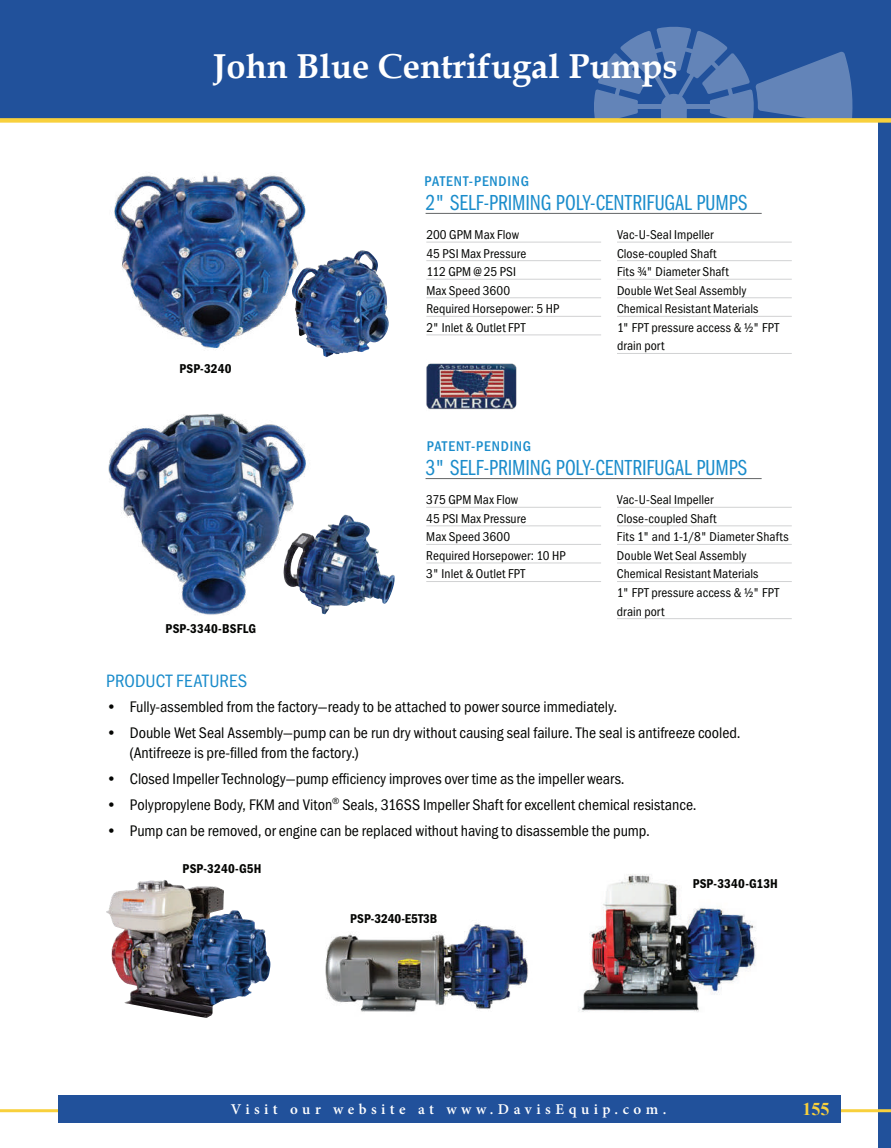
<style>
.page{position:relative;width:891px;height:1148px;background:#fff}
.page>*{position:absolute;margin:0;border:0;box-sizing:border-box;transform-origin:0 0}
.t1{font:700 34.5px "Book Antiqua";color:#fff}
.t2{font:500 31.8px "Franklin Gothic URW Con";letter-spacing:-.005em;color:#fff}
.t3{font:22.5px "Franklin Gothic URW Com Boo";color:#1a8ccb}
.t4{font:18.6px "Franklin Gothic URW Con Boo";letter-spacing:.005em;color:#1a8ccb}
.t5{font:700 18px "Times New Roman";color:#f8d03c}
.t6{font:15.9px/20px "Franklin Gothic URW Con Boo";color:#040503}
.t7{font:600 15px "Minion Pro";letter-spacing:.295em;color:#fff}
.t8{font:500 14.55px "Franklin Gothic URW Con";letter-spacing:.055em;color:#1a8ccb}
.t9{font:13.2px/18.6px "Franklin Gothic URW Con Boo";letter-spacing:.005em;color:#040503}
.t10{font:13.2px "Franklin Gothic URW Con Dem";letter-spacing:.01em;color:#040503}
.s1{font-size:15.9px;color:#c6dff1}
.s2{font-family:"Franklin Gothic URW Con Boo"}
</style>
<div class="page">
<div style="left:0;top:0;width:891px;height:121px;background:#21519b"></div>
<svg style="left:594px;top:26px;width:259px;height:92px"></svg>
<div style="left:878px;top:122px;width:13px;height:1026px;background:#21519b"></div>
<hr style="left:0;top:1109px;width:891px;height:3px;background:#f8d03c">
<div style="left:58px;top:1095px;width:782px;height:27px;background:#21519b"></div>
<div style="left:0;top:118px;width:891px;height:5px;background:#f8d03c"></div>
<img style="left:114px;top:175px;width:192px;height:173px">
<hr style="left:426px;top:213px;width:336px;height:1px;background:#636566">
<hr style="left:426px;top:242px;width:175px;height:1px;background:#d1d2d3">
<hr style="left:426px;top:260px;width:175px;height:1px;background:#d1d2d3">
<hr style="left:426px;top:279px;width:175px;height:1px;background:#d1d2d3">
<hr style="left:426px;top:297px;width:175px;height:1px;background:#d1d2d3">
<hr style="left:426px;top:316px;width:175px;height:1px;background:#d1d2d3">
<hr style="left:426px;top:335px;width:175px;height:1px;background:#d1d2d3">
<hr style="left:617px;top:242px;width:175px;height:1px;background:#d1d2d3">
<hr style="left:617px;top:260px;width:175px;height:1px;background:#d1d2d3">
<hr style="left:617px;top:279px;width:175px;height:1px;background:#d1d2d3">
<hr style="left:617px;top:297px;width:175px;height:1px;background:#d1d2d3">
<hr style="left:617px;top:316px;width:175px;height:1px;background:#d1d2d3">
<hr style="left:617px;top:353px;width:175px;height:1px;background:#d1d2d3">
<img style="left:325px;top:924px;width:203px;height:88px">
<img style="left:426px;top:363px;width:91px;height:47px">
<img style="left:108px;top:413px;width:198px;height:202px">
<hr style="left:426px;top:478px;width:336px;height:1px;background:#636566">
<hr style="left:426px;top:507px;width:175px;height:1px;background:#d1d2d3">
<hr style="left:426px;top:525px;width:175px;height:1px;background:#d1d2d3">
<hr style="left:426px;top:544px;width:175px;height:1px;background:#d1d2d3">
<hr style="left:426px;top:562px;width:175px;height:1px;background:#d1d2d3">
<hr style="left:426px;top:581px;width:175px;height:1px;background:#d1d2d3">
<hr style="left:617px;top:507px;width:175px;height:1px;background:#d1d2d3">
<hr style="left:617px;top:525px;width:175px;height:1px;background:#d1d2d3">
<hr style="left:617px;top:544px;width:175px;height:1px;background:#d1d2d3">
<hr style="left:617px;top:562px;width:175px;height:1px;background:#d1d2d3">
<hr style="left:617px;top:581px;width:175px;height:1px;background:#d1d2d3">
<hr style="left:617px;top:618px;width:175px;height:1px;background:#d1d2d3">
<img style="left:578px;top:874px;width:178px;height:138px">
<img style="left:284px;top:514px;width:85px;height:100px">
<img style="left:292px;top:252px;width:66px;height:103px">
<img style="left:106px;top:880px;width:164px;height:137px">
<h2 class="t2" style="left:411px;top:39px;width:382px"><span class="s1">CENTRIFUGAL PUMPS</span> Polypropylene (PSP)</h2>
<h1 class="t1" style="left:213px;top:43px;width:466px">John Blue Centrifugal Pumps</h1>
<p class="t8" style="left:425px;top:171px;width:106px">PATENT-PENDING</p>
<p class="t10" style="left:179px;top:359px;width:54px">PSP-3240</p>
<p class="t10" style="left:166px;top:620px;width:92px">PSP-3340-BSFLG</p>
<h3 class="t4" style="left:106px;top:669px;width:143px">PRODUCT FEATURES</h3>
<h3 class="t3" style="left:426px;top:187px;width:323px">2<span class="s2">"</span> SELF-PRIMING POLY-CENTRIFUGAL PUMPS</h3>
<p class="t9" style="left:426px;top:225px;width:135px">200 GPM Max Flow<br>45 PSI Max Pressure<br>112 GPM @ 25 PSI<br>Max Speed 3600<br>Required Horsepower: 5 HP<br>2" Inlet &amp; Outlet FPT</p>
<p class="t9" style="left:617px;top:225px;width:164px">Vac-U-Seal Impeller<br>Close-coupled Shaft<br>Fits ¾" Diameter Shaft<br>Double Wet Seal Assembly<br>Chemical Resistant Materials<br>1" FPT pressure access &amp; ½" FPT drain port</p>
<p class="t8" style="left:427px;top:436px;width:106px">PATENT-PENDING</p>
<h3 class="t3" style="left:426px;top:453px;width:323px">3<span class="s2">"</span> SELF-PRIMING POLY-CENTRIFUGAL PUMPS</h3>
<p class="t9" style="left:426px;top:490px;width:141px">375 GPM Max Flow<br>45 PSI Max Pressure<br>Max Speed 3600<br>Required Horsepower: 10 HP<br>3" Inlet &amp; Outlet FPT</p>
<p class="t9" style="left:617px;top:490px;width:173px">Vac-U-Seal Impeller<br>Close-coupled Shaft<br>Fits 1" and 1-1/8" Diameter Shafts<br>Double Wet Seal Assembly<br>Chemical Resistant Materials<br>1" FPT pressure access &amp; ½" FPT drain port</p>
<p class="t6" style="left:106px;top:696px;width:513px">• Fully-assembled from the factory—ready to be attached to power source immediately.</p>
<p class="t6" style="left:130px;top:722px;width:612px;text-indent:-24px">• Double Wet Seal Assembly—pump can be run dry without causing seal failure. The seal is antifreeze cooled. (Antifreeze is pre-filled from the factory.)</p>
<p class="t6" style="left:106px;top:768px;width:520px">• Closed Impeller Technology—pump efficiency improves over time as the impeller wears.</p>
<p class="t6" style="left:106px;top:794px;width:592px">• Polypropylene Body, FKM and Viton<sup>®</sup> Seals, 316SS Impeller Shaft for excellent chemical resistance.</p>
<p class="t6" style="left:106px;top:820px;width:545px">• Pump can be removed, or engine can be replaced without having to disassemble the pump.</p>
<p class="t10" style="left:183px;top:860px;width:80px">PSP-3240-G5H</p>
<p class="t10" style="left:350px;top:909px;width:89px">PSP-3240-E5T3B</p>
<p class="t10" style="left:693px;top:874px;width:87px">PSP-3340-G13H</p>
<p class="t7" style="left:231px;top:1099px;width:437px">Visit our website at www.DavisEquip.com.</p>
<h3 class="t5" style="left:803px;top:1095px;width:28px">155</h3>
</div>
